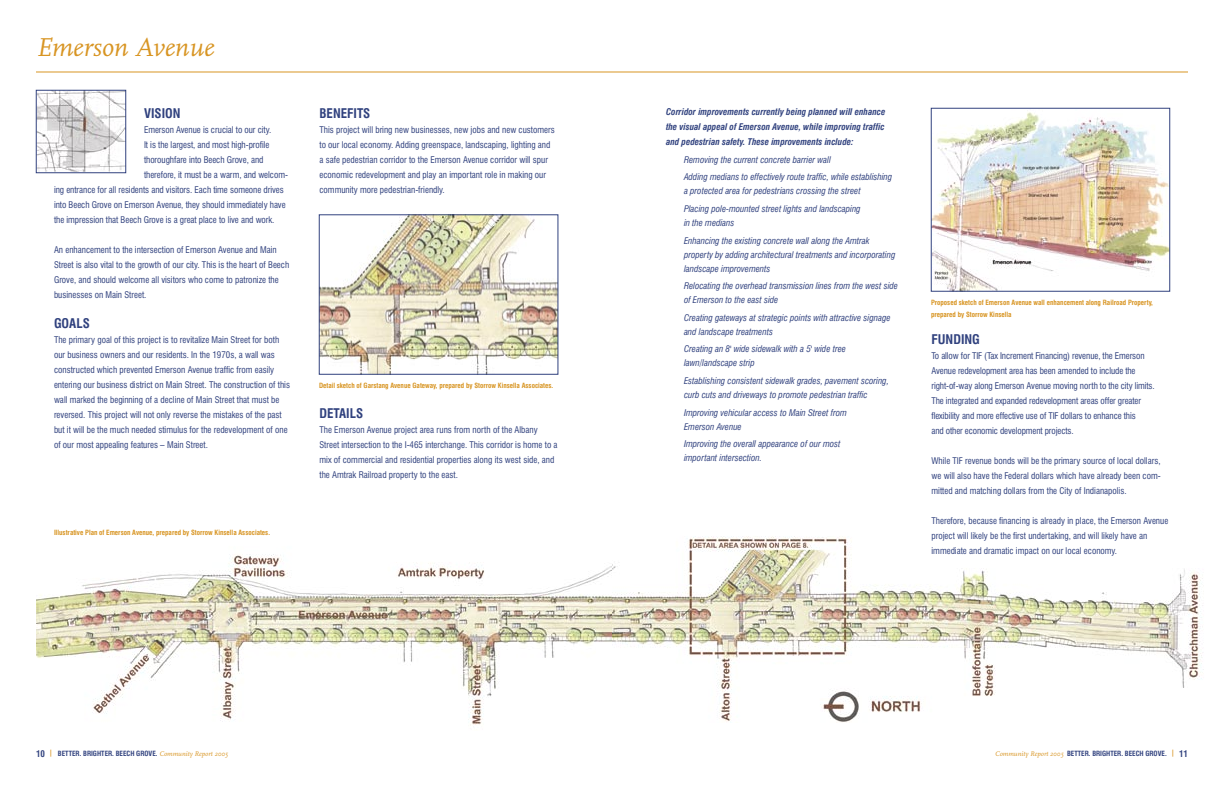
<style>
.page{position:relative;width:1224px;height:792px;background:#fff}
.page>*{position:absolute;margin:0;border:0;box-sizing:border-box;transform-origin:0 0}
.Section_Header{font:italic 27px "FF Scala";color:#d89523}
.Subhead{font:700 condensed 13px "Swiss 721 BT";color:#30417e}
.Body_Copy{font:condensed 9px/15px "Swiss 721 BT";color:#30417e}
.Bullet{font:italic condensed 9px/14px "Swiss 721 BT";color:#30417e}
.Bullet_Intro{font:italic 700 condensed 9px/15px "Swiss 721 BT";color:#30417e;text-align:justify}
.t1{font:700 condensed 7px/12px "Swiss 721 BT";color:#d89523}
.t2{font:700 condensed 7px "Swiss 721 BT";color:#30417e}
.s1{font-size:9px}
.s2{color:#d89523}
.s3{font-family:"FF Scala";font-weight:400;font-style:italic;font-stretch:normal;color:#d89523}
</style>
<div class="page">
<hr style="left:36px;top:72px;width:576px;height:1px;background:#d89523">
<hr style="left:612px;top:72px;width:576px;height:1px;background:#d89523">
<img style="left:612px;top:536px;width:592px;height:186px">
<img style="left:933px;top:112px;width:235px;height:178px">
<div style="left:931px;top:108px;width:239px;height:184px;border:1px solid #30417e"></div>
<img style="left:36px;top:554px;width:576px;height:172px">
<img style="left:38px;top:92px;width:86px;height:79px">
<div style="left:36px;top:90px;width:90px;height:83px;border:1px solid #30417e"></div>
<img style="left:321px;top:217px;width:235px;height:156px">
<div style="left:319px;top:215px;width:239px;height:160px;border:1px solid #30417e"></div>
<p class="Section_Header" style="left:36px;top:33px;width:180px">Emerson Avenue</p>
<p class="Subhead" style="left:144px;top:106px;width:38px">VISION</p>
<p class="Body_Copy" style="left:144px;top:123px;width:129px">Emerson Avenue is crucial to our city.</p>
<p class="Body_Copy" style="left:144px;top:138px;width:127px">It is the largest, and most high-profile</p>
<p class="Body_Copy" style="left:144px;top:153px;width:121px">thoroughfare into Beech Grove, and</p>
<p class="Body_Copy" style="left:144px;top:168px;width:145px">therefore, it must be a warm, and welcom-</p>
<p class="Body_Copy" style="left:54px;top:183px;width:231px">ing entrance for all residents and visitors. Each time someone drives</p>
<p class="Body_Copy" style="left:54px;top:198px;width:233px">into Beech Grove on Emerson Avenue, they should immediately have</p>
<p class="Body_Copy" style="left:54px;top:213px;width:222px">the impression that Beech Grove is a great place to live and work.</p>
<p class="Body_Copy" style="left:54px;top:243px;width:237px">An enhancement to the intersection of Emerson Avenue and Main Street is also vital to the growth of our city. This is the heart of Beech Grove, and should welcome all visitors who come to patronize the businesses on Main Street.</p>
<p class="Subhead" style="left:54px;top:316px;width:37px">GOALS</p>
<p class="Body_Copy" style="left:54px;top:333px;width:238px">The primary goal of this project is to revitalize Main Street for both our business owners and our residents. In the 1970s, a wall was constructed which prevented Emerson Avenue traffic from easily entering our business district on Main Street. The construction of this wall marked the beginning of a decline of Main Street that must be reversed. This project will not only reverse the mistakes of the past but it will be the much needed stimulus for the redevelopment of one of our most appealing features – Main Street.</p>
<p class="t1" style="left:54px;top:527px;width:218px">Illustrative Plan of Emerson Avenue, prepared by Storrow Kinsella Associates.</p>
<p class="Subhead" style="left:320px;top:106px;width:52px">BENEFITS</p>
<p class="Body_Copy" style="left:320px;top:123px;width:237px">This project will bring new businesses, new jobs and new customers to our local economy. Adding greenspace, landscaping, lighting and a safe pedestrian corridor to the Emerson Avenue corridor will spur economic redevelopment and play an important role in making our community more pedestrian-friendly.</p>
<p class="t1" style="left:319px;top:380px;width:236px">Detail sketch of Garstang Avenue Gateway, prepared by Storrow Kinsella Associates.</p>
<p class="Subhead" style="left:320px;top:406px;width:45px">DETAILS</p>
<p class="Body_Copy" style="left:320px;top:423px;width:240px">The Emerson Avenue project area runs from north of the Albany Street intersection to the I-465 interchange. This corridor is home to a mix of commercial and residential properties along its west side, and the Amtrak Railroad property to the east.</p>
<p class="Bullet_Intro" style="left:666px;top:104px;width:221px">Corridor improvements currently being planned will enhance the visual appeal of Emerson Avenue, while improving traffic and pedestrian safety. These improvements include:</p>
<p class="Bullet" style="left:684px;top:153px;width:148px">Removing the current concrete barrier wall</p>
<p class="Bullet" style="left:684px;top:170px;width:210px">Adding medians to effectively route traffic, while establishing a protected area for pedestrians crossing the street</p>
<p class="Bullet" style="left:684px;top:202px;width:178px">Placing pole-mounted street lights and landscaping in the medians</p>
<p class="Bullet" style="left:684px;top:233px;width:213px">Enhancing the existing concrete wall along the Amtrak property by adding architectural treatments and incorporating landscape improvements</p>
<p class="Bullet" style="left:684px;top:279px;width:216px">Relocating the overhead transmission lines from the west side of Emerson to the east side</p>
<p class="Bullet" style="left:684px;top:311px;width:208px">Creating gateways at strategic points with attractive signage and landscape treatments</p>
<p class="Bullet" style="left:684px;top:342px;width:164px">Creating an 8' wide sidewalk with a 5' wide tree lawn/landscape strip</p>
<p class="Bullet" style="left:684px;top:374px;width:206px">Establishing consistent sidewalk grades, pavement scoring, curb cuts and driveways to promote pedestrian traffic</p>
<p class="Bullet" style="left:684px;top:405px;width:164px">Improving vehicular access to Main Street from<br>Emerson Avenue</p>
<p class="Bullet" style="left:684px;top:437px;width:158px">Improving the overall appearance of our most important intersection.</p>
<p class="t1" style="left:931px;top:297px;width:224px">Proposed sketch of Emerson Avenue wall enhancement along Railroad Property, prepared by Storrow Kinsella</p>
<p class="Subhead" style="left:932px;top:331px;width:50px">FUNDING</p>
<p class="Body_Copy" style="left:932px;top:348px;width:225px">To allow for TIF (Tax Increment Financing) revenue, the Emerson Avenue redevelopment area has been amended to include the right-of-way along Emerson Avenue moving north to the city limits.<br>The integrated and expanded redevelopment areas offer greater flexibility and more effective use of TIF dollars to enhance this<br>and other economic development projects.</p>
<p class="Body_Copy" style="left:932px;top:453px;width:231px;text-align:justify">While TIF revenue bonds will be the primary source of local dollars, we will also have the Federal dollars which have already been com&shy;mitted and matching dollars from the City of Indianapolis.</p>
<p class="Body_Copy" style="left:932px;top:513px;width:238px">Therefore, because financing is already in place, the Emerson Avenue project will likely be the first undertaking, and will likely have an immediate and dramatic impact on our local economy.</p>
<p class="t2" style="left:36px;top:749px;width:193px"><span class="s1">10</span> <span class="s2">|</span> BETTER. BRIGHTER. BEECH GROVE. <span class="s3">Community Report 2005</span></p>
<p class="t2" style="left:995px;top:749px;width:194px"><span class="s3">Community Report 2005</span> BETTER. BRIGHTER. BEECH GROVE. <span class="s2">|</span> <span class="s1">11</span></p>
</div>
